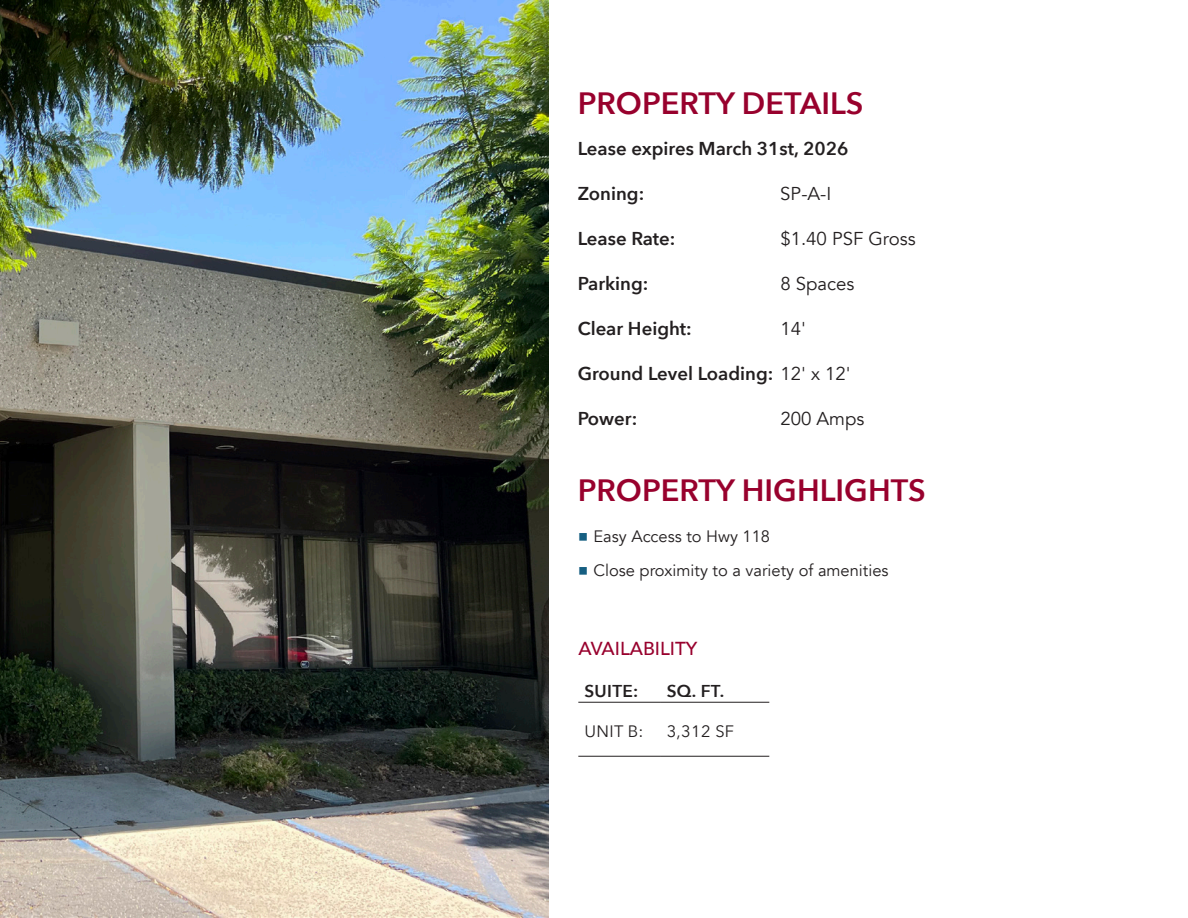
<style>
.page{position:relative;width:1188px;height:918px;background:#fff}
.page>*{position:absolute;margin:0;border:0;box-sizing:border-box;transform-origin:0 0}
.t1{font:600 30.75px "Avenir Next";color:#98012d}
.t2{font:500 18.75px "Avenir";color:#98012d}
.t3{font:600 18.6px "Avenir Next";color:#231f20}
.t4{font:18.6px "Avenir";color:#231f20}
.t5{font:600 17.1px "Avenir Next";letter-spacing:.02em;color:#231f20}
.t6{font:16.5px "Avenir";color:#231f20}
.t7{font:16.5px "Avenir Next";letter-spacing:.02em;color:#231f20}
.s1{font-family:"Avenir";font-weight:400}
</style>
<div class="page">
<hr style="left:578px;top:702px;width:83px;height:1px;background:#231f20">
<hr style="left:661px;top:702px;width:108px;height:1px;background:#231f20">
<hr style="left:578px;top:756px;width:83px;height:1px;background:#231f20">
<hr style="left:661px;top:756px;width:108px;height:1px;background:#231f20">
<img style="left:0;top:0;width:549px;height:918px">
<p class="t1" style="left:578px;top:77px;width:287px">PROPERTY DETAILS</p>
<p class="t3" style="left:578px;top:133px;width:272px">Lease expires March 31st, 2026</p>
<p class="t3" style="left:578px;top:178px;width:68px">Zoning:</p>
<p class="t4" style="left:780px;top:183px;width:53px">SP-A-I</p>
<p class="t3" style="left:578px;top:223px;width:99px">Lease Rate:</p>
<p class="t4" style="left:780px;top:228px;width:137px">$1.40 PSF Gross</p>
<p class="t3" style="left:578px;top:268px;width:72px">Parking:</p>
<p class="t4" style="left:780px;top:273px;width:76px">8 Spaces</p>
<p class="t3" style="left:578px;top:313px;width:116px">Clear Height:</p>
<p class="t4" style="left:780px;top:318px;width:27px">14'</p>
<p class="t3" style="left:578px;top:358px;width:274px">Ground Level Loading: <span class="s1">12' x 12'</span></p>
<p class="t3" style="left:578px;top:403px;width:61px">Power:</p>
<p class="t4" style="left:780px;top:408px;width:86px">200 Amps</p>
<p class="t1" style="left:578px;top:464px;width:350px">PROPERTY HIGHLIGHTS</p>
<p class="t6" style="left:593px;top:527px;width:178px">Easy Access to Hwy 118</p>
<p class="t6" style="left:593px;top:561px;width:297px">Close proximity to a variety of amenities</p>
<p class="t2" style="left:578px;top:632px;width:121px">AVAILABILITY</p>
<p class="t5" style="left:584px;top:676px;width:56px">SUITE:</p>
<p class="t5" style="left:667px;top:676px;width:59px">SQ. FT.</p>
<p class="t7" style="left:584px;top:718px;width:61px">UNIT B:</p>
<p class="t7" style="left:667px;top:718px;width:69px">3,312 SF</p>
</div>
